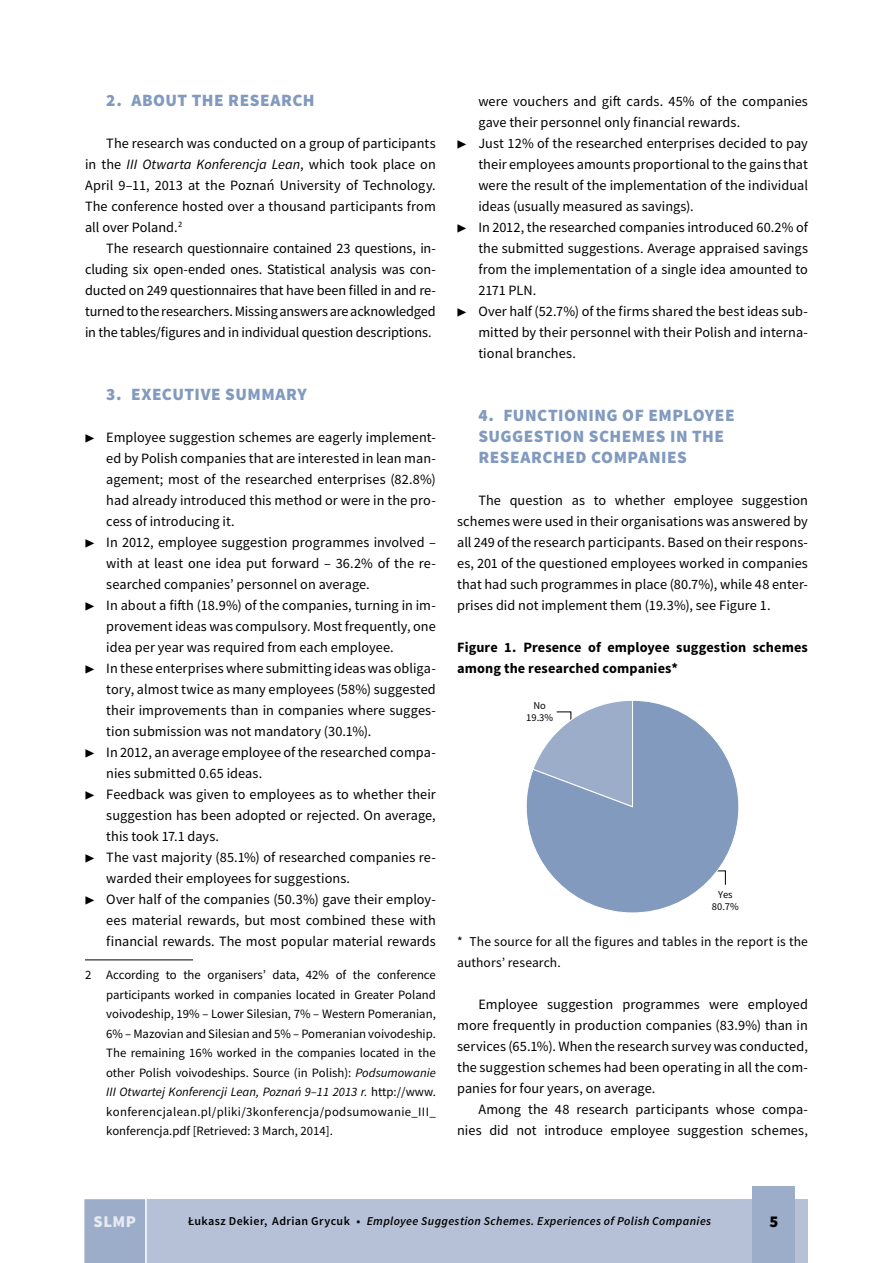
<style>
.page{position:relative;width:893px;height:1263px;background:#fff}
.page>*{position:absolute;margin:0;border:0;box-sizing:border-box;transform-origin:0 0}
.t1{font:900 17.25px/21px "Source Sans Pro";letter-spacing:.03em;color:#819abe}
.t2{font:900 16.5px "Source Sans Pro";color:#e8eaf1}
.t3{font:900 16.5px "Source Sans Pro";color:#000}
.t4{font:14.25px/21px "Source Sans Pro";letter-spacing:.005em;color:#000;text-align:justify}
.t5{font:700 14.25px/21px "Source Sans Pro";letter-spacing:.01em;color:#000}
.t6{font:13.5px/21px "Source Sans Pro";letter-spacing:.01em;color:#000}
.t7{font:12.75px/19.5px "Source Sans Pro";color:#000;text-align:justify}
.t8{font:italic 600 12px "Source Sans Pro";letter-spacing:.03em;color:#000}
.t9{font:10.5px/12px "Source Sans Pro";color:#000;text-align:center}
.s1{font-style:italic}
.s2{font-size:10.5px}
.s3{font-style:normal}
</style>
<div class="page">
<div style="left:85px;top:1199px;width:723px;height:64px;background:#b6c1d7"></div>
<div style="left:753px;top:1186px;width:42px;height:77px;background:#9cadca"></div>
<div style="left:84px;top:1199px;width:63px;height:64px;background:#9cadca"></div>
<hr style="left:85px;top:960px;width:108px;height:1px;background:#000">
<svg style="left:526px;top:700px;width:213px;height:213px"></svg>
<svg style="left:532px;top:700px;width:101px;height:108px"></svg>
<p class="t1" style="left:106px;top:91px;width:210px">2. ABOUT THE RESEARCH</p>
<p class="t4" style="left:85px;top:133px;width:352px;text-indent:21px">The research was conducted on a group of participants in the <span class="s1">III Otwarta Konferencja Lean</span>, which took place on April 9–11, 2013 at the Poznań University of Technology.<br>The conference hosted over a thousand participants from all over Poland.<sup>2</sup></p>
<p class="t4" style="left:85px;top:238px;width:352px;text-indent:21px">The research questionnaire contained 23 questions, in&shy;cluding six open-ended ones. Statistical analysis was con&shy;ducted on 249 questionnaires that have been filled in and re&shy;turned to the researchers. Missing answers are acknowledged in the tables/figures and in individual question descriptions.</p>
<p class="t1" style="left:106px;top:385px;width:202px">3. EXECUTIVE SUMMARY</p>
<p class="t4" style="left:85px;top:427px;width:352px"><span class="s2">▶</span> Employee suggestion schemes are eagerly implement-</p>
<p class="t4" style="left:106px;top:448px;width:331px">ed by Polish companies that are interested in lean man-</p>
<p class="t4" style="left:106px;top:469px;width:331px">agement; most of the researched enterprises (82.8%)</p>
<p class="t4" style="left:106px;top:490px;width:331px">had already introduced this method or were in the pro-</p>
<p class="t4" style="left:106px;top:511px;width:130px">cess of introducing it.</p>
<p class="t4" style="left:85px;top:532px;width:352px"><span class="s2">▶</span> In 2012, employee suggestion programmes involved –</p>
<p class="t4" style="left:106px;top:553px;width:331px">with at least one idea put forward – 36.2% of the re-</p>
<p class="t4" style="left:106px;top:574px;width:265px">searched companies’ personnel on average.</p>
<p class="t4" style="left:85px;top:595px;width:352px"><span class="s2">▶</span> In about a fifth (18.9%) of the companies, turning in im-</p>
<p class="t4" style="left:106px;top:616px;width:331px">provement ideas was compulsory. Most frequently, one</p>
<p class="t4" style="left:106px;top:637px;width:289px">idea per year was required from each employee.</p>
<p class="t4" style="left:85px;top:658px;width:352px"><span class="s2">▶</span> In these enterprises where submitting ideas was obliga-</p>
<p class="t4" style="left:106px;top:679px;width:331px">tory, almost twice as many employees (58%) suggested</p>
<p class="t4" style="left:106px;top:700px;width:331px">their improvements than in companies where sugges-</p>
<p class="t4" style="left:106px;top:721px;width:267px">tion submission was not mandatory (30.1%).</p>
<p class="t4" style="left:85px;top:742px;width:352px"><span class="s2">▶</span> In 2012, an average employee of the researched compa-</p>
<p class="t4" style="left:106px;top:763px;width:158px">nies submitted 0.65 ideas.</p>
<p class="t4" style="left:85px;top:784px;width:352px"><span class="s2">▶</span> Feedback was given to employees as to whether their</p>
<p class="t4" style="left:106px;top:805px;width:331px">suggestion has been adopted or rejected. On average,</p>
<p class="t4" style="left:106px;top:826px;width:114px">this took 17.1 days.</p>
<p class="t4" style="left:85px;top:847px;width:352px"><span class="s2">▶</span> The vast majority (85.1%) of researched companies re-</p>
<p class="t4" style="left:106px;top:868px;width:245px">warded their employees for suggestions.</p>
<p class="t4" style="left:85px;top:889px;width:352px"><span class="s2">▶</span> Over half of the companies (50.3%) gave their employ-</p>
<p class="t4" style="left:106px;top:910px;width:331px">ees material rewards, but most combined these with</p>
<p class="t4" style="left:106px;top:931px;width:331px">financial rewards. The most popular material rewards</p>
<p class="t7" style="left:106px;top:965px;width:331px;text-indent:-21px">2 According to the organisers’ data, 42% of the conference participants worked in companies located in Greater Poland voivodeship, 19% – Lower Silesian, 7% – Western Pomeranian, 6% – Mazovian and Silesian and 5% – Pomeranian voivodeship.<br>The remaining 16% worked in the companies located in the other Polish voivodeships. Source (in Polish): <span class="s1">Podsumowanie III Otwartej Konferencji Lean, Poznań 9–11 2013 r.</span> http://www. konferencjalean.pl/pliki/3konferencja/podsumowanie_III_ konferencja.pdf [Retrieved: 3 March, 2014].</p>
<p class="t4" style="left:478px;top:91px;width:331px">were vouchers and gift cards. 45% of the companies</p>
<p class="t4" style="left:478px;top:112px;width:263px">gave their personnel only financial rewards.</p>
<p class="t4" style="left:457px;top:133px;width:352px"><span class="s2">▶</span> Just 12% of the researched enterprises decided to pay</p>
<p class="t4" style="left:478px;top:154px;width:331px">their employees amounts proportional to the gains that</p>
<p class="t4" style="left:478px;top:175px;width:331px">were the result of the implementation of the individual</p>
<p class="t4" style="left:478px;top:196px;width:217px">ideas (usually measured as savings).</p>
<p class="t4" style="left:457px;top:217px;width:352px"><span class="s2">▶</span> In 2012, the researched companies introduced 60.2% of</p>
<p class="t4" style="left:478px;top:238px;width:331px">the submitted suggestions. Average appraised savings</p>
<p class="t4" style="left:478px;top:259px;width:331px">from the implementation of a single idea amounted to</p>
<p class="t4" style="left:478px;top:280px;width:60px">2171 PLN.</p>
<p class="t4" style="left:457px;top:301px;width:352px"><span class="s2">▶</span> Over half (52.7%) of the firms shared the best ideas sub-</p>
<p class="t4" style="left:478px;top:322px;width:331px">mitted by their personnel with their Polish and interna-</p>
<p class="t4" style="left:478px;top:343px;width:99px">tional branches.</p>
<p class="t1" style="left:478px;top:406px;width:258px">4. FUNCTIONING OF EMPLOYEE<br>SUGGESTION SCHEMES IN THE<br>RESEARCHED COMPANIES</p>
<p class="t4" style="left:457px;top:490px;width:352px;text-indent:21px">The question as to whether employee suggestion schemes were used in their organisations was answered by all 249 of the research participants. Based on their respons&shy;es, 201 of the questioned employees worked in companies that had such programmes in place (80.7%), while 48 enter&shy;prises did not implement them (19.3%), see Figure 1.</p>
<p class="t5" style="left:457px;top:637px;width:352px">Figure 1. Presence of employee suggestion schemes among the researched companies*</p>
<p class="t9" style="left:526px;top:699px;width:28px">No<br>19.3%</p>
<p class="t9" style="left:712px;top:888px;width:28px">Yes<br>80.7%</p>
<p class="t6" style="left:457px;top:931px;width:352px">* The source for all the figures and tables in the report is the authors’ research.</p>
<p class="t4" style="left:457px;top:994px;width:352px;text-indent:21px">Employee suggestion programmes were employed more frequently in production companies (83.9%) than in services (65.1%). When the research survey was conducted, the suggestion schemes had been operating in all the com&shy;panies for four years, on average.</p>
<p class="t4" style="left:457px;top:1099px;width:352px;text-align:right">Among the 48 research participants whose compa&shy;nies did not introduce employee suggestion schemes,</p>
<p class="t2" style="left:94px;top:1210px;width:44px">SLMP</p>
<p class="t8" style="left:188px;top:1213px;width:525px"><span class="s3">Łukasz Dekier, Adrian Grycuk •</span> Employee Suggestion Schemes. Experiences of Polish Companies</p>
<p class="t3" style="left:769px;top:1210px;width:10px">5</p>
</div>
